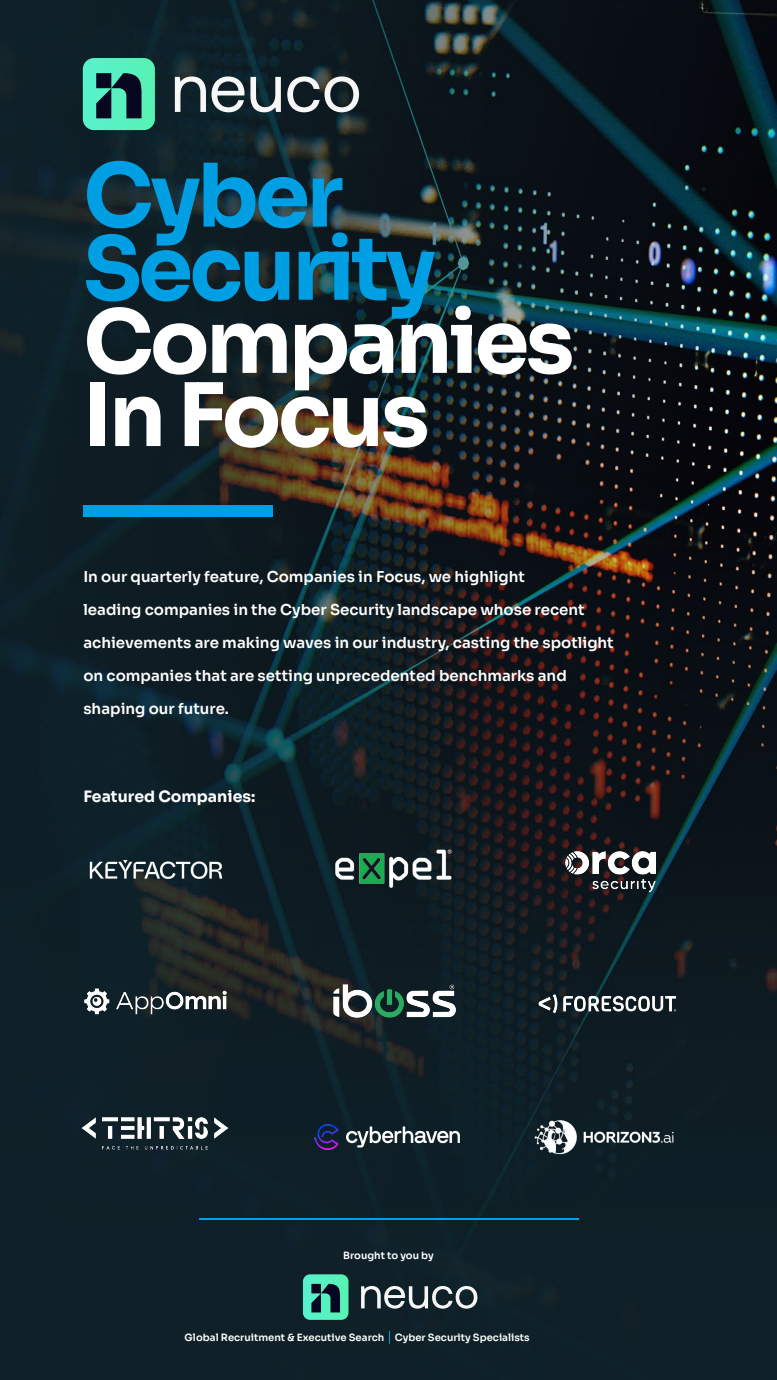
<style>
.page{position:relative;width:777px;height:1380px;background:#fff}
.page>*{position:absolute;margin:0;border:0;box-sizing:border-box;transform-origin:0 0}
.t1{font:87.5px/73.1px "Sora";letter-spacing:-.04em;color:#fff}
.t2{font:87.5px/73.1px "Sora";letter-spacing:-.04em;color:#009fe3}
.t3{font:15.62px "Sora";color:#fff}
.t4{font:15px "Sora";color:#fff}
.t5{font:10px "Sora";color:#fff}
</style>
<div class="page">
<img style="left:0;top:0;width:776px;height:1380px">
<div style="left:83px;top:505px;width:190px;height:12px;background:#009fe3"></div>
<img style="left:86px;top:845px;width:140px;height:47px">
<img style="left:316px;top:845px;width:147px;height:47px">
<img style="left:550px;top:838px;width:120px;height:65px">
<img style="left:83px;top:977px;width:145px;height:49px">
<img style="left:331px;top:977px;width:126px;height:49px">
<img style="left:537px;top:977px;width:139px;height:49px">
<img style="left:82px;top:1094px;width:147px;height:75px">
<img style="left:314px;top:1111px;width:146px;height:51px">
<img style="left:532px;top:1111px;width:143px;height:51px">
<hr style="left:198px;top:1219px;width:380px;height:1px;background:#009fe3">
<svg style="left:389px;top:1331px;width:1px;height:13px"></svg>
<svg style="left:175px;top:76px;width:69px;height:36px"></svg>
<svg style="left:250px;top:77px;width:31px;height:35px"></svg>
<svg style="left:287px;top:76px;width:72px;height:36px"></svg>
<svg style="left:83px;top:58px;width:72px;height:72px;background:#40b093"></svg>
<svg style="left:361px;top:1286px;width:116px;height:23px"></svg>
<svg style="left:303px;top:1274px;width:45px;height:46px;background:#3fae92"></svg>
<h1 class="t2" style="left:83px;top:151px;width:354px">Cyber<br>Security</h1>
<h1 class="t1" style="left:83px;top:297px;width:492px">Companies<br>In Focus</h1>
<p class="t4" style="left:83px;top:564px;width:443px">In our quarterly feature, Companies in Focus, we highlight</p>
<p class="t4" style="left:83px;top:597px;width:502px">leading companies in the Cyber Security landscape whose recent</p>
<p class="t4" style="left:83px;top:630px;width:531px">achievements are making waves in our industry, casting the spotlight</p>
<p class="t4" style="left:83px;top:663px;width:485px">on companies that are setting unprecedented benchmarks and</p>
<p class="t4" style="left:83px;top:696px;width:147px">shaping our future.</p>
<p class="t3" style="left:83px;top:784px;width:173px">Featured Companies:</p>
<p class="t5" style="left:343px;top:1247px;width:92px">Brought to you by</p>
<p class="t5" style="left:184px;top:1329px;width:346px">Global Recruitment &amp; Executive Search Cyber Security Specialists</p>
</div>
